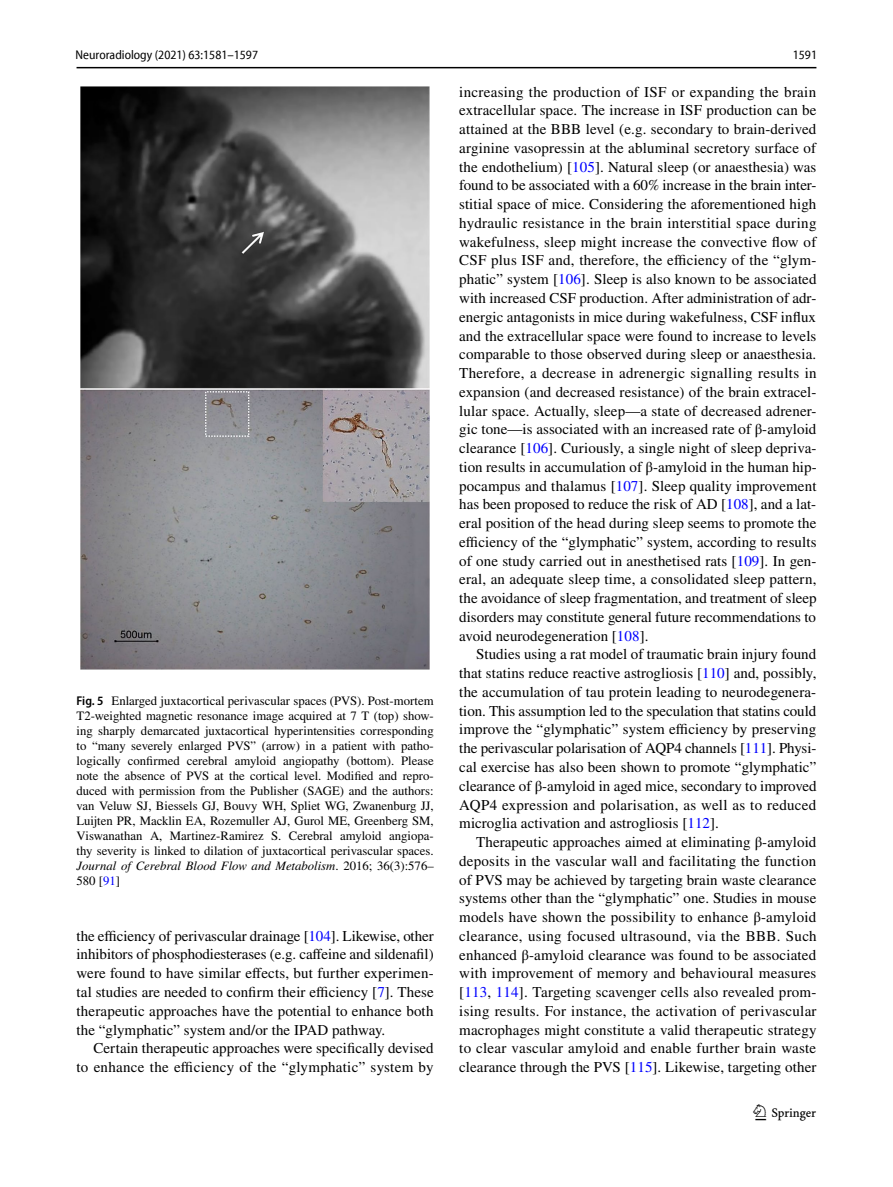
<style>
.page{position:relative;width:893px;height:1187px;background:#fff}
.page>*{position:absolute;margin:0;border:0;box-sizing:border-box;transform-origin:0 0}
.t1{font:22.5px "Springnew Regular 3";color:#000}
.t2{font:15px/18.8px "STIX";letter-spacing:.005em;color:#000;text-align:justify}
.t3{font:12.75px/15px "STIX";color:#000;text-align:justify}
.t4{font:semi-condensed 12.75px "Myriad Pro Unic";color:#000}
.s1{font-family:"Myriad Pro";font-weight:600;font-stretch:semi-condensed}
.s2{font-style:italic}
.s3{color:#00f}
</style>
<div class="page">
<hr style="left:77px;top:67px;width:739px;height:1px;background:#000">
<img style="left:81px;top:87px;width:348px;height:582px">
<p class="t4" style="left:76px;top:50px;width:184px">Neuroradiology (2021) 63:1581–1597</p>
<p class="t4" style="left:793px;top:50px;width:26px">1591</p>
<p class="t3" style="left:77px;top:693px;width:359px"><span class="s1">Fig. 5</span> Enlarged juxtacortical perivascular spaces (PVS). Post-mortem T2-weighted magnetic resonance image acquired at 7 T (top) show&shy;ing sharply demarcated juxtacortical hyperintensities corresponding to “many severely enlarged PVS” (arrow) in a patient with patho&shy;logically confirmed cerebral amyloid angiopathy (bottom). Please note the absence of PVS at the cortical level. Modified and repro&shy;duced with permission from the Publisher (SAGE) and the authors: van Veluw SJ, Biessels GJ, Bouvy WH, Spliet WG, Zwanenburg JJ, Luijten PR, Macklin EA, Rozemuller AJ, Gurol ME, Greenberg SM, Viswanathan A, Martinez-Ramirez S. Cerebral amyloid angiopa&shy;thy severity is linked to dilation of juxtacortical perivascular spaces.<br><span class="s2">Journal of Cerebral Blood Flow and Metabolism</span>. 2016; 36(3):576– 580 [<span class="s3">91</span>]</p>
<p class="t2" style="left:77px;top:927px;width:359px">the efficiency of perivascular drainage [<span class="s3">104</span>]. Likewise, other inhibitors of phosphodiesterases (e.g. caffeine and sildenafil) were found to have similar effects, but further experimen&shy;tal studies are needed to confirm their efficiency [<span class="s3">7</span>]. These therapeutic approaches have the potential to enhance both the “glymphatic” system and/or the IPAD pathway.</p>
<p class="t2" style="left:77px;top:1039px;width:359px;text-align:right">Certain therapeutic approaches were specifically devised<br>to enhance the efficiency of the “glymphatic” system by</p>
<p class="t2" style="left:459px;top:83px;width:359px">increasing the production of ISF or expanding the brain extracellular space. The increase in ISF production can be attained at the BBB level (e.g. secondary to brain-derived arginine vasopressin at the abluminal secretory surface of the endothelium) [<span class="s3">105</span>]. Natural sleep (or anaesthesia) was found to be associated with a 60% increase in the brain inter&shy;stitial space of mice. Considering the aforementioned high hydraulic resistance in the brain interstitial space during wakefulness, sleep might increase the convective flow of CSF plus ISF and, therefore, the efficiency of the “glym&shy;phatic” system [<span class="s3">106</span>]. Sleep is also known to be associated with increased CSF production. After administration of adr&shy;energic antagonists in mice during wakefulness, CSF influx and the extracellular space were found to increase to levels comparable to those observed during sleep or anaesthesia.<br>Therefore, a decrease in adrenergic signalling results in expansion (and decreased resistance) of the brain extracel&shy;lular space. Actually, sleep—a state of decreased adrener&shy;gic tone—is associated with an increased rate of β-amyloid clearance [<span class="s3">106</span>]. Curiously, a single night of sleep depriva&shy;tion results in accumulation of β-amyloid in the human hip&shy;pocampus and thalamus [<span class="s3">107</span>]. Sleep quality improvement has been proposed to reduce the risk of AD [<span class="s3">108</span>], and a lat&shy;eral position of the head during sleep seems to promote the efficiency of the “glymphatic” system, according to results of one study carried out in anesthetised rats [<span class="s3">109</span>]. In gen&shy;eral, an adequate sleep time, a consolidated sleep pattern, the avoidance of sleep fragmentation, and treatment of sleep disorders may constitute general future recommendations to avoid neurodegeneration [<span class="s3">108</span>].</p>
<p class="t2" style="left:459px;top:646px;width:359px;text-indent:17px">Studies using a rat model of traumatic brain injury found that statins reduce reactive astrogliosis [<span class="s3">110</span>] and, possibly, the accumulation of tau protein leading to neurodegenera&shy;tion. This assumption led to the speculation that statins could improve the “glymphatic” system efficiency by preserving the perivascular polarisation of AQP4 channels [<span class="s3">111</span>]. Physi&shy;cal exercise has also been shown to promote “glymphatic” clearance of β-amyloid in aged mice, secondary to improved AQP4 expression and polarisation, as well as to reduced microglia activation and astrogliosis [<span class="s3">112</span>].</p>
<p class="t2" style="left:459px;top:833px;width:359px;text-indent:17px">Therapeutic approaches aimed at eliminating β-amyloid deposits in the vascular wall and facilitating the function of PVS may be achieved by targeting brain waste clearance systems other than the “glymphatic” one. Studies in mouse models have shown the possibility to enhance β-amyloid clearance, using focused ultrasound, via the BBB. Such enhanced β-amyloid clearance was found to be associated with improvement of memory and behavioural measures [<span class="s3">113</span>, <span class="s3">114</span>]. Targeting scavenger cells also revealed prom&shy;ising results. For instance, the activation of perivascular macrophages might constitute a valid therapeutic strategy to clear vascular amyloid and enable further brain waste clearance through the PVS [<span class="s3">115</span>]. Likewise, targeting other</p>
<h1 class="t1" style="left:755px;top:1104px;width:62px">1 3</h1>
</div>
